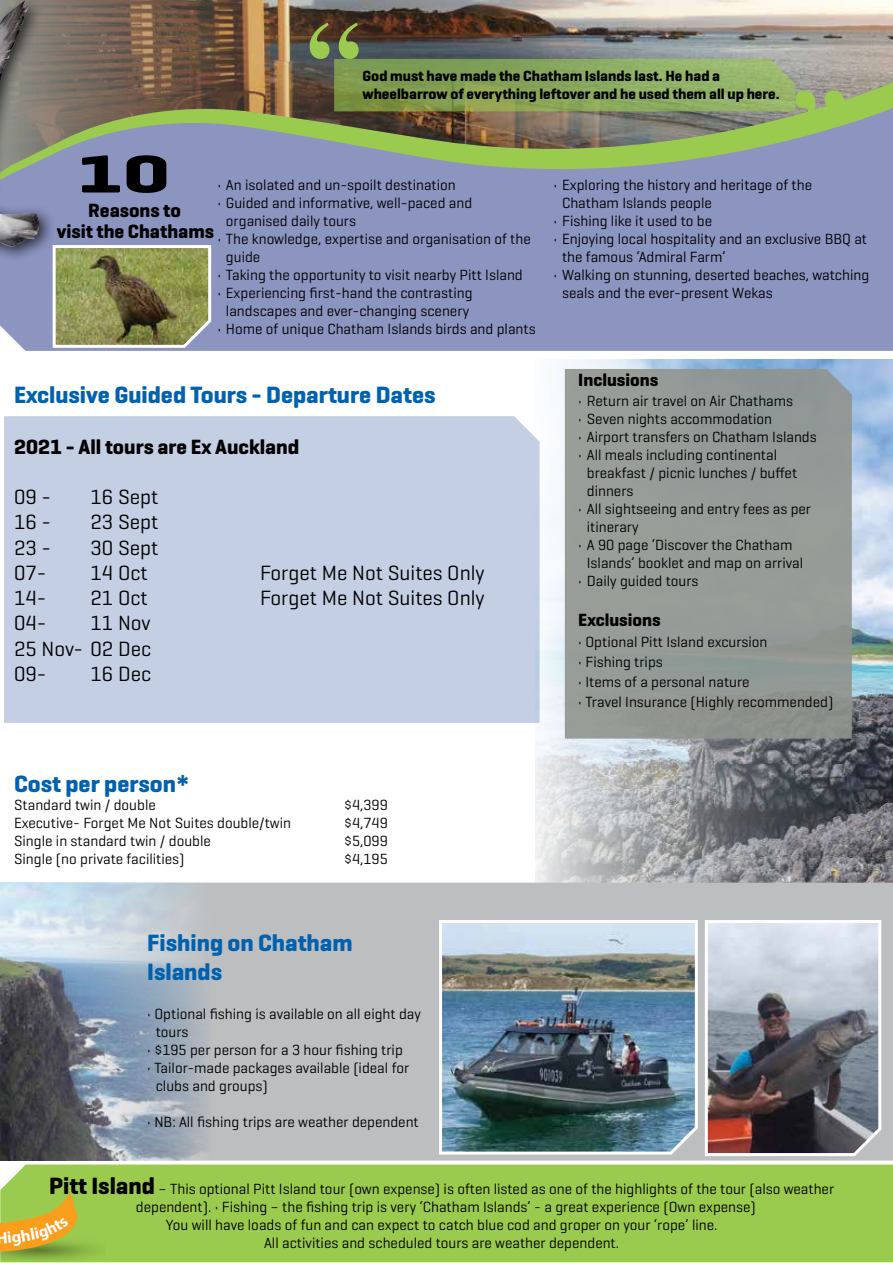
<style>
.page{position:relative;width:893px;height:1263px;background:#fff}
.page>*{position:absolute;margin:0;border:0;box-sizing:border-box;transform-origin:0 0}
.t1{font:700 54px "Geogrotesque";color:#000;scale:1.5 1}
.t2{font:700 24px/28.8px "Geogrotesque";color:#0061af}
.t3{font:21px/25.2px "Geogrotesque";color:#000;text-align:justify}
.t4{font:700 21px "Geogrotesque";color:#000}
.t5{font:700 19.5px/21px "Geogrotesque";color:#000;text-align:center}
.t6{font:700 18px "Geogrotesque";color:#000}
.t7{font:15px/18px "Geogrotesque";color:#000}
.t8{font:700 15px/18px "Geogrotesque";color:#000}
.s1{font-weight:700;font-size:24px}
</style>
<div class="page">
<div style="left:4px;top:416px;width:532px;height:307px;background:#c4cfe4"></div>
<img style="left:536px;top:359px;width:357px;height:524px">
<svg style="left:565px;top:369px;width:287px;height:370px;background:#949a96"></svg>
<div style="left:56px;top:300px;width:837px;height:51px;background:#8c94c0"></div>
<div style="left:56px;top:172px;width:837px;height:121px;background:#8c94c0"></div>
<img style="left:56px;top:0;width:837px;height:172px">
<div style="left:0;top:1164px;width:893px;height:98px;background:#9bcb4e"></div>
<div style="left:211px;top:883px;width:682px;height:277px;background:#bcbec0"></div>
<img style="left:1px;top:883px;width:210px;height:277px">
<svg style="left:56px;top:244px;width:157px;height:105px;background:#8c8f5d"></svg>
<img style="left:310px;top:23px;width:534px;height:104px">
<div style="left:0;top:0;width:56px;height:367px;background:#000;opacity:.75"></div>
<img style="left:0;top:0;width:40px;height:247px">
<img style="left:0;top:1232px;width:106px;height:31px">
<img style="left:438px;top:918px;width:261px;height:238px">
<svg style="left:703px;top:918px;width:180px;height:239px;background:#8c8c94"></svg>
<svg style="left:0;top:1192px;width:77px;height:60px;background:#c6af33"></svg>
<p class="t8" style="left:362px;top:67px;width:419px">God must have made the Chatham Islands last. He had a wheelbarrow of everything leftover and he used them all up here.</p>
<h1 class="t1" style="left:77px;top:140px;width:63px">10</h1>
<h3 class="t5" style="left:57px;top:199px;width:159px">Reasons to<br>visit the Chathams</h3>
<p class="t7" style="left:217px;top:176px;width:240px">• An isolated and un-spoilt destination</p>
<p class="t7" style="left:226px;top:194px;width:248px;text-indent:-9px">• Guided and informative, well-paced and organised daily tours</p>
<p class="t7" style="left:226px;top:230px;width:306px;text-indent:-9px">• The knowledge, expertise and organisation of the guide</p>
<p class="t7" style="left:217px;top:266px;width:307px">• Taking the opportunity to visit nearby Pitt Island</p>
<p class="t7" style="left:217px;top:284px;width:257px;text-align:center">• Experiencing first-hand the contrasting landscapes and ever-changing scenery</p>
<p class="t7" style="left:217px;top:320px;width:320px">• Home of unique Chatham Islands birds and plants</p>
<h2 class="t2" style="left:14px;top:381px;width:423px">Exclusive Guided Tours - Departure Dates</h2>
<h3 class="t4" style="left:14px;top:434px;width:287px">2021 - All tours are Ex Auckland</h3>
<h3 class="t3" style="left:14px;top:484px;width:39px">09 -</h3>
<h3 class="t3" style="left:91px;top:484px;width:69px">16 Sept</h3>
<h3 class="t3" style="left:14px;top:509px;width:39px">16 -</h3>
<h3 class="t3" style="left:91px;top:509px;width:69px">23 Sept</h3>
<h3 class="t3" style="left:14px;top:534px;width:39px">23 -</h3>
<h3 class="t3" style="left:91px;top:534px;width:69px">30 Sept</h3>
<h3 class="t3" style="left:14px;top:559px;width:34px">07-</h3>
<h3 class="t3" style="left:91px;top:559px;width:59px">14 Oct</h3>
<h3 class="t3" style="left:260px;top:559px;width:226px">Forget Me Not Suites Only</h3>
<h3 class="t3" style="left:14px;top:585px;width:34px">14-</h3>
<h3 class="t3" style="left:91px;top:585px;width:59px">21 Oct</h3>
<h3 class="t3" style="left:260px;top:585px;width:226px">Forget Me Not Suites Only</h3>
<h3 class="t3" style="left:14px;top:610px;width:34px">04-</h3>
<h3 class="t3" style="left:14px;top:610px;width:139px;text-indent:77px">11 Nov 25 Nov- 02 Dec 09-</h3>
<h3 class="t3" style="left:91px;top:660px;width:62px">16 Dec</h3>
<p class="t7" style="left:562px;top:176px;width:252px;text-indent:-9px">• Exploring the history and heritage of the<br>Chatham Islands people</p>
<p class="t7" style="left:554px;top:212px;width:160px">• Fishing like it used to be</p>
<p class="t7" style="left:562px;top:230px;width:307px;text-indent:-9px">• Enjoying local hospitality and an exclusive BBQ at the famous ‘Admiral Farm’</p>
<p class="t7" style="left:562px;top:266px;width:309px;text-indent:-9px">• Walking on stunning, deserted beaches, watching seals and the ever-present Wekas</p>
<p class="t6" style="left:578px;top:369px;width:81px">Inclusions</p>
<p class="t7" style="left:578px;top:392px;width:216px">• Return air travel on Air Chathams</p>
<p class="t7" style="left:578px;top:410px;width:195px">• Seven nights accommodation</p>
<p class="t7" style="left:578px;top:428px;width:240px">• Airport transfers on Chatham Islands</p>
<p class="t7" style="left:587px;top:446px;width:212px;text-indent:-9px">• All meals including continental breakfast / picnic lunches / buffet dinners</p>
<p class="t7" style="left:587px;top:500px;width:226px;text-indent:-9px">• All sightseeing and entry fees as per itinerary</p>
<p class="t7" style="left:587px;top:536px;width:218px;text-indent:-9px">• A 90 page ‘Discover the Chatham<br>Islands’ booklet and map on arrival</p>
<p class="t7" style="left:578px;top:572px;width:122px">• Daily guided tours</p>
<p class="t6" style="left:578px;top:609px;width:84px">Exclusions</p>
<p class="t7" style="left:578px;top:632px;width:191px">• Optional Pitt Island excursion</p>
<p class="t7" style="left:578px;top:652px;width:86px">• Fishing trips</p>
<p class="t7" style="left:578px;top:672px;width:173px">• Items of a personal nature</p>
<p class="t7" style="left:578px;top:692px;width:257px">• Travel Insurance (Highly recommended)</p>
<h2 class="t2" style="left:14px;top:770px;width:177px">Cost per person*</h2>
<p class="t7" style="left:14px;top:796px;width:143px">Standard twin / double</p>
<p class="t7" style="left:344px;top:796px;width:45px">$4,399</p>
<p class="t7" style="left:14px;top:814px;width:279px">Executive- Forget Me Not Suites double/twin</p>
<p class="t7" style="left:344px;top:814px;width:45px">$4,749</p>
<p class="t7" style="left:14px;top:832px;width:198px">Single in standard twin / double</p>
<p class="t7" style="left:344px;top:832px;width:45px">$5,099</p>
<p class="t7" style="left:14px;top:850px;width:172px">Single (no private facilities)</p>
<p class="t7" style="left:344px;top:850px;width:45px">$4,195</p>
<h2 class="t2" style="left:147px;top:929px;width:207px">Fishing on Chatham<br>Islands</h2>
<p class="t7" style="left:156px;top:1004px;width:267px;text-indent:-9px">• Optional fishing is available on all eight day tours</p>
<p class="t7" style="left:147px;top:1040px;width:257px">• $195 per person for a 3 hour fishing trip</p>
<p class="t7" style="left:156px;top:1058px;width:255px;text-indent:-9px">• Tailor-made packages available (ideal for clubs and groups)</p>
<p class="t7" style="left:147px;top:1112px;width:273px">• NB: All fishing trips are weather dependent</p>
<p class="t7" style="left:49px;top:1179px;width:787px;text-align:center"><span class="s1">Pitt Island</span> – This optional Pitt Island tour (own expense) is often listed as one of the highlights of the tour (also weather dependent). • Fishing – the fishing trip is very ‘Chatham Islands’ - a great experience (Own expense)<br>You will have loads of fun and can expect to catch blue cod and groper on your ‘rope’ line.<br>All activities and scheduled tours are weather dependent.</p>
</div>
